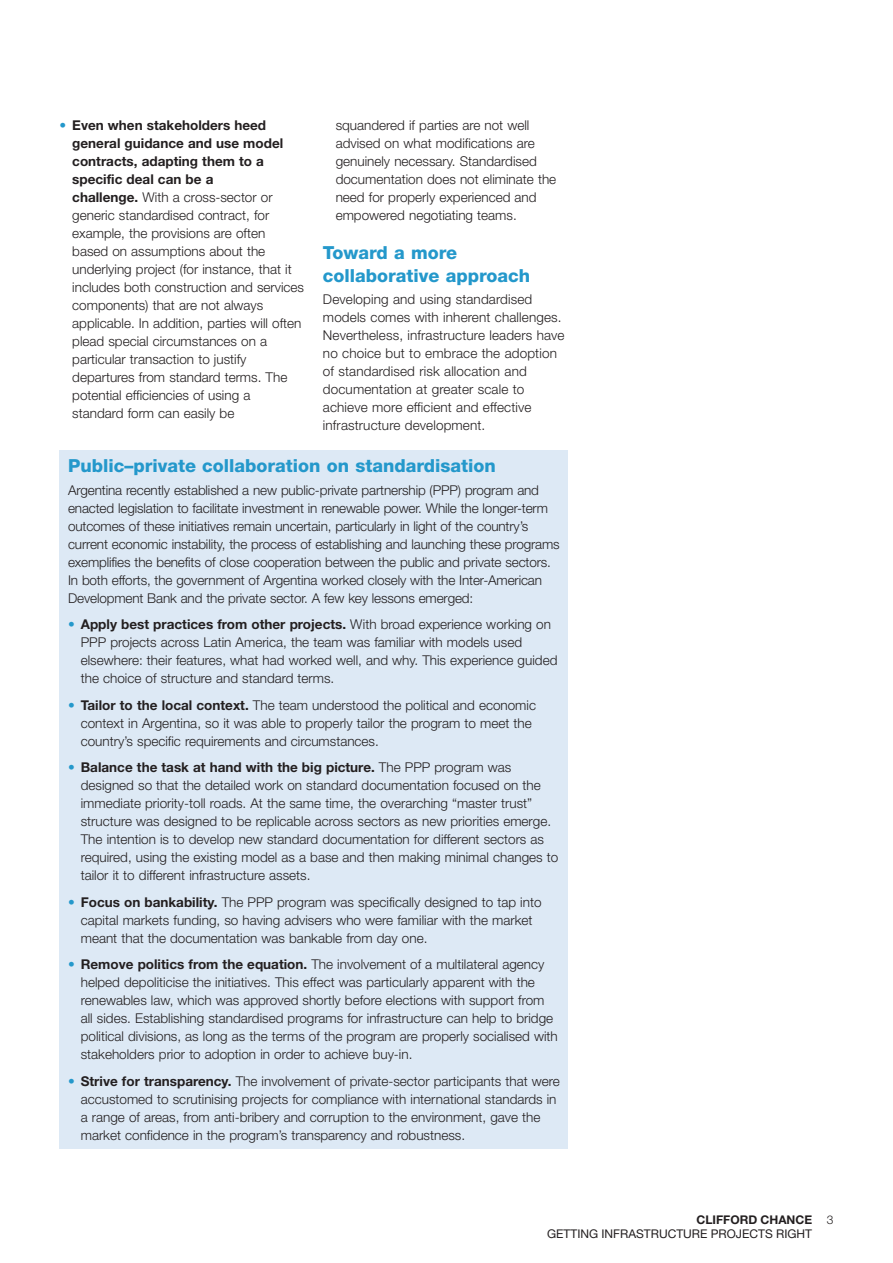
<style>
.page{position:relative;width:893px;height:1263px;background:#fff}
.page>*{position:absolute;margin:0;border:0;box-sizing:border-box;transform-origin:0 0}
._02__Heading_1{font:800 18px/22.5px "Helvetica Neue LT";color:#2498cb}
._08__Bullet_4MM{font:300 13.5px/18px "Helvetica Neue LT";color:#231f20}
._05__Body_Text_4MM{font:300 13.5px/18px "Helvetica Neue LT";letter-spacing:.01em;color:#231f20}
.t1{font:12px/13.5px "Helvetica Neue LT";color:#231f20}
.s1{font-weight:700;color:#2498cb}
.s2{font-weight:700}
.s3{font-weight:300}
</style>
<div class="page">
<div style="left:60px;top:450px;width:508px;height:698px;background:#dde9f5"></div>
<p class="_08__Bullet_4MM" style="left:72px;top:116px;width:233px;text-indent:-13px"><span class="s1">•</span> <span class="s2">Even when stakeholders heed general guidance and use model contracts, adapting them to a specific deal can be a<br>challenge.</span> With a cross-sector or generic standardised contract, for example, the provisions are often based on assumptions about the underlying project (for instance, that it includes both construction and services components) that are not always applicable. In addition, parties will often plead special circumstances on a particular transaction to justify departures from standard terms. The potential efficiencies of using a standard form can easily be</p>
<p class="_08__Bullet_4MM" style="left:336px;top:116px;width:222px">squandered if parties are not well advised on what modifications are genuinely necessary. Standardised documentation does not eliminate the need for properly experienced and empowered negotiating teams.</p>
<p class="_02__Heading_1" style="left:323px;top:241px;width:209px">Toward a more collaborative approach</p>
<p class="_05__Body_Text_4MM" style="left:323px;top:290px;width:243px">Developing and using standardised models comes with inherent challenges.<br>Nevertheless, infrastructure leaders have no choice but to embrace the adoption of standardised risk allocation and documentation at greater scale to achieve more efficient and effective infrastructure development.</p>
<p class="_02__Heading_1" style="left:68px;top:455px;width:429px">Public–private collaboration on standardisation</p>
<p class="_08__Bullet_4MM" style="left:68px;top:480px;width:493px">Argentina recently established a new public-private partnership (PPP) program and enacted legislation to facilitate investment in renewable power. While the longer-term outcomes of these initiatives remain uncertain, particularly in light of the country’s current economic instability, the process of establishing and launching these programs exemplifies the benefits of close cooperation between the public and private sectors.<br>In both efforts, the government of Argentina worked closely with the Inter-American Development Bank and the private sector. A few key lessons emerged:</p>
<p class="_08__Bullet_4MM" style="left:81px;top:615px;width:478px;text-indent:-13px"><span class="s1">•</span> <span class="s2">Apply best practices from other projects.</span> With broad experience working on PPP projects across Latin America, the team was familiar with models used elsewhere: their features, what had worked well, and why. This experience guided the choice of structure and standard terms.</p>
<p class="_08__Bullet_4MM" style="left:81px;top:695px;width:457px;text-indent:-13px"><span class="s1">•</span> <span class="s2">Tailor to the local context.</span> The team understood the political and economic context in Argentina, so it was able to properly tailor the program to meet the country’s specific requirements and circumstances.</p>
<p class="_08__Bullet_4MM" style="left:81px;top:758px;width:479px;text-indent:-13px"><span class="s1">•</span> <span class="s2">Balance the task at hand with the big picture.</span> The PPP program was designed so that the detailed work on standard documentation focused on the immediate priority-toll roads. At the same time, the overarching “master trust” structure was designed to be replicable across sectors as new priorities emerge.<br>The intention is to develop new standard documentation for different sectors as required, using the existing model as a base and then making minimal changes to tailor it to different infrastructure assets.</p>
<p class="_08__Bullet_4MM" style="left:81px;top:892px;width:462px;text-indent:-13px"><span class="s1">•</span> <span class="s2">Focus on bankability.</span> The PPP program was specifically designed to tap into capital markets funding, so having advisers who were familiar with the market meant that the documentation was bankable from day one.</p>
<p class="_08__Bullet_4MM" style="left:81px;top:955px;width:479px;text-indent:-13px"><span class="s1">•</span> <span class="s2">Remove politics from the equation.</span> The involvement of a multilateral agency helped depoliticise the initiatives. This effect was particularly apparent with the renewables law, which was approved shortly before elections with support from all sides. Establishing standardised programs for infrastructure can help to bridge political divisions, as long as the terms of the program are properly socialised with stakeholders prior to adoption in order to achieve buy-in.</p>
<p class="_08__Bullet_4MM" style="left:81px;top:1071px;width:481px;text-indent:-13px"><span class="s1">•</span> <span class="s2">Strive for transparency.</span> The involvement of private-sector participants that were accustomed to scrutinising projects for compliance with international standards in a range of areas, from anti-bribery and corruption to the environment, gave the market confidence in the program’s transparency and robustness.</p>
<p class="t1" style="left:547px;top:1213px;width:288px;text-indent:149px"><span class="s2">CLIFFORD CHANCE</span> <span class="s3">3<br></span>GETTING INFRASTRUCTURE PROJECTS RIGHT</p>
</div>
